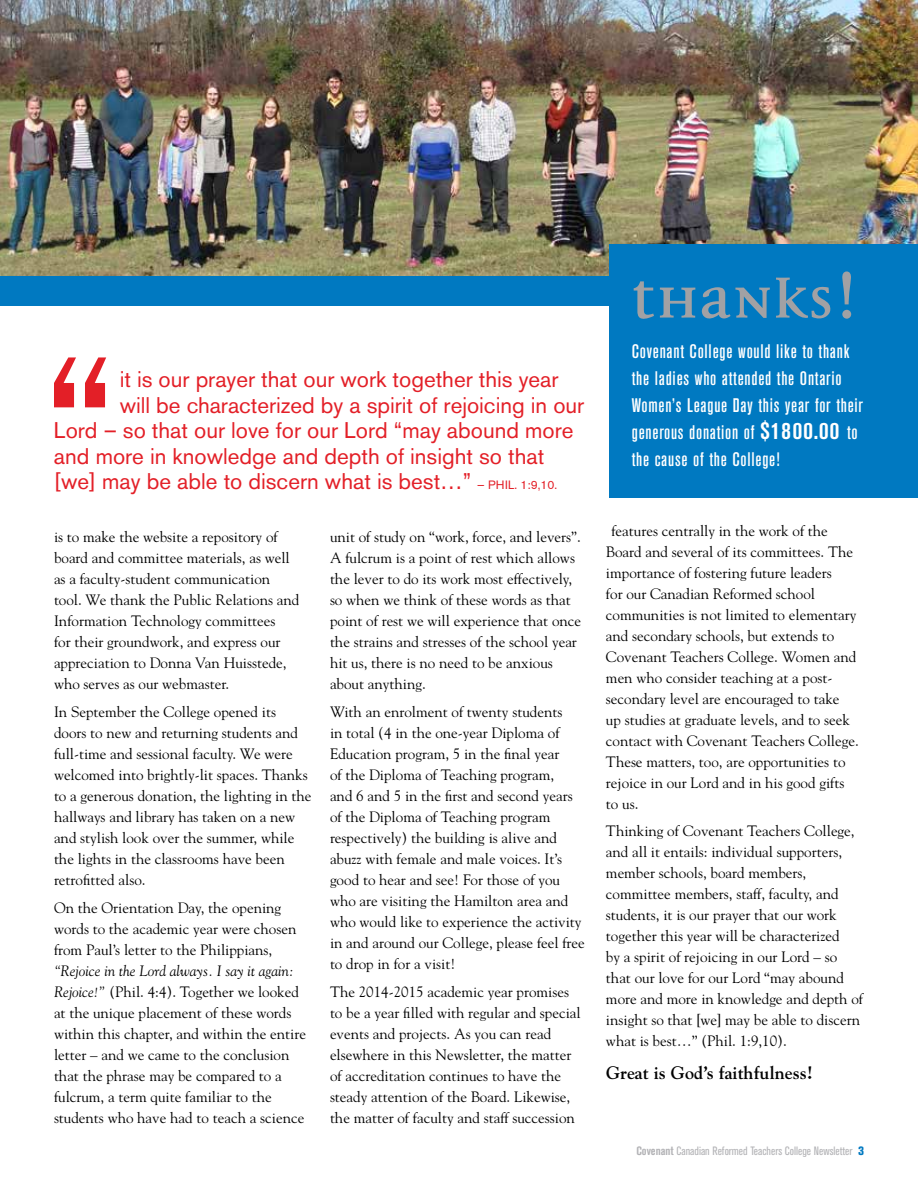
<style>
.page{position:relative;width:918px;height:1188px;background:#fff}
.page>*{position:absolute;margin:0;border:0;box-sizing:border-box;transform-origin:0 0}
.t1{font:700 78px "Disturbance";color:#a1a1a4}
.t2{font:22.5px "Akzidenz Grotesk BE";color:#e31f27}
.t3{font:500 condensed 19.5px/27px "Akzidenz Grotesk BE";letter-spacing:.04em;color:#fff}
.t4{font:700 18px "Goudy";color:#000}
.t5{font:15px/21px "Goudy";color:#000}
.t6{font:condensed 12px "Akzidenz Grotesk BE";color:#b3b3b6}
.s1{font-size:12px}
.s2{font-style:italic}
.s3{font-weight:700;font-size:24px}
.s4{font-weight:700}
.s5{font-weight:800;color:#0079c1}
</style>
<div class="page">
<img style="left:0;top:0;width:918px;height:276px">
<div style="left:0;top:276px;width:918px;height:29px;background:#0079c1"></div>
<svg style="left:54px;top:357px;width:52px;height:50px"></svg>
<div style="left:609px;top:245px;width:309px;height:253px;background:#0079c1"></div>
<h2 class="t2" style="left:120px;top:366px;width:440px">it is our prayer that our work together this year</h2>
<h2 class="t2" style="left:120px;top:391px;width:466px">will be characterized by a spirit of rejoicing in our</h2>
<h2 class="t2" style="left:54px;top:417px;width:521px">Lord – so that our love for our Lord “may abound more</h2>
<h2 class="t2" style="left:54px;top:442px;width:492px">and more in knowledge and depth of insight so that</h2>
<h2 class="t2" style="left:54px;top:468px;width:505px">[we] may be able to discern what is best…” <span class="s1">— Phil. 1:9,10.</span></h2>
<p class="t5" style="left:54px;top:526px;width:247px">is to make the website a repository of board and committee materials, as well as a faculty-student communication tool. We thank the Public Relations and Information Technology committees<br>for their groundwork, and express our appreciation to Donna Van Huisstede, who serves as our webmaster.</p>
<p class="t5" style="left:54px;top:701px;width:259px">In September the College opened its doors to new and returning students and full-time and sessional faculty. We were welcomed into brightly-lit spaces. Thanks to a generous donation, the lighting in the hallways and library has taken on a new and stylish look over the summer, while the lights in the classrooms have been retrofitted also.</p>
<p class="t5" style="left:54px;top:897px;width:244px">On the Orientation Day, the opening words to the academic year were chosen from Paul’s letter to the Philippians,</p>
<p class="t5" style="left:54px;top:960px;width:254px"><span class="s2">“Rejoice in the Lord always. I say it again:<br>Rejoice!”</span> (Phil. 4:4). Together we looked at the unique placement of these words within this chapter, and within the entire letter – and we came to the conclusion that the phrase may be compared to a fulcrum, a term quite familiar to the students who have had to teach a science</p>
<p class="t5" style="left:330px;top:526px;width:253px">unit of study on “work, force, and levers”.<br>A fulcrum is a point of rest which allows the lever to do its work most effectively, so when we think of these words as that point of rest we will experience that once the strains and stresses of the school year hit us, there is no need to be anxious about anything.</p>
<p class="t5" style="left:330px;top:701px;width:256px">With an enrolment of twenty students<br>in total (4 in the one-year Diploma of Education program, 5 in the final year<br>of the Diploma of Teaching program,<br>and 6 and 5 in the first and second years of the Diploma of Teaching program respectively) the building is alive and abuzz with female and male voices. It’s good to hear and see! For those of you who are visiting the Hamilton area and who would like to experience the activity in and around our College, please feel free to drop in for a visit!</p>
<p class="t5" style="left:330px;top:981px;width:252px">The 2014-2015 academic year promises to be a year filled with regular and special events and projects. As you can read elsewhere in this Newsletter, the matter of accreditation continues to have the steady attention of the Board. Likewise, the matter of faculty and staff succession</p>
<h1 class="t1" style="left:632px;top:263px;width:229px">THANKS!</h1>
<h3 class="t3" style="left:632px;top:338px;width:233px">Covenant College would like to thank the ladies who attended the Ontario Women’s League Day this year for their generous donation of <span class="s3">$1800.00</span> to the cause of the College!</h3>
<p class="t5" style="left:606px;top:519px;width:254px;text-indent:5px">features centrally in the work of the Board and several of its committees. The importance of fostering future leaders<br>for our Canadian Reformed school communities is not limited to elementary and secondary schools, but extends to Covenant Teachers College. Women and men who consider teaching at a post&shy;secondary level are encouraged to take<br>up studies at graduate levels, and to seek contact with Covenant Teachers College.<br>These matters, too, are opportunities to rejoice in our Lord and in his good gifts to us.</p>
<p class="t5" style="left:606px;top:820px;width:259px">Thinking of Covenant Teachers College, and all it entails: individual supporters, member schools, board members, committee members, staff, faculty, and students, it is our prayer that our work together this year will be characterized<br>by a spirit of rejoicing in our Lord – so that our love for our Lord “may abound more and more in knowledge and depth of insight so that [we] may be able to discern what is best…” (Phil. 1:9,10).</p>
<p class="t4" style="left:606px;top:1062px;width:208px">Great is God’s faithfulness!</p>
<p class="t6" style="left:636px;top:1144px;width:229px"><span class="s4">Covenant</span> Canadian Reformed Teachers College Newsletter <span class="s5">3</span></p>
</div>
